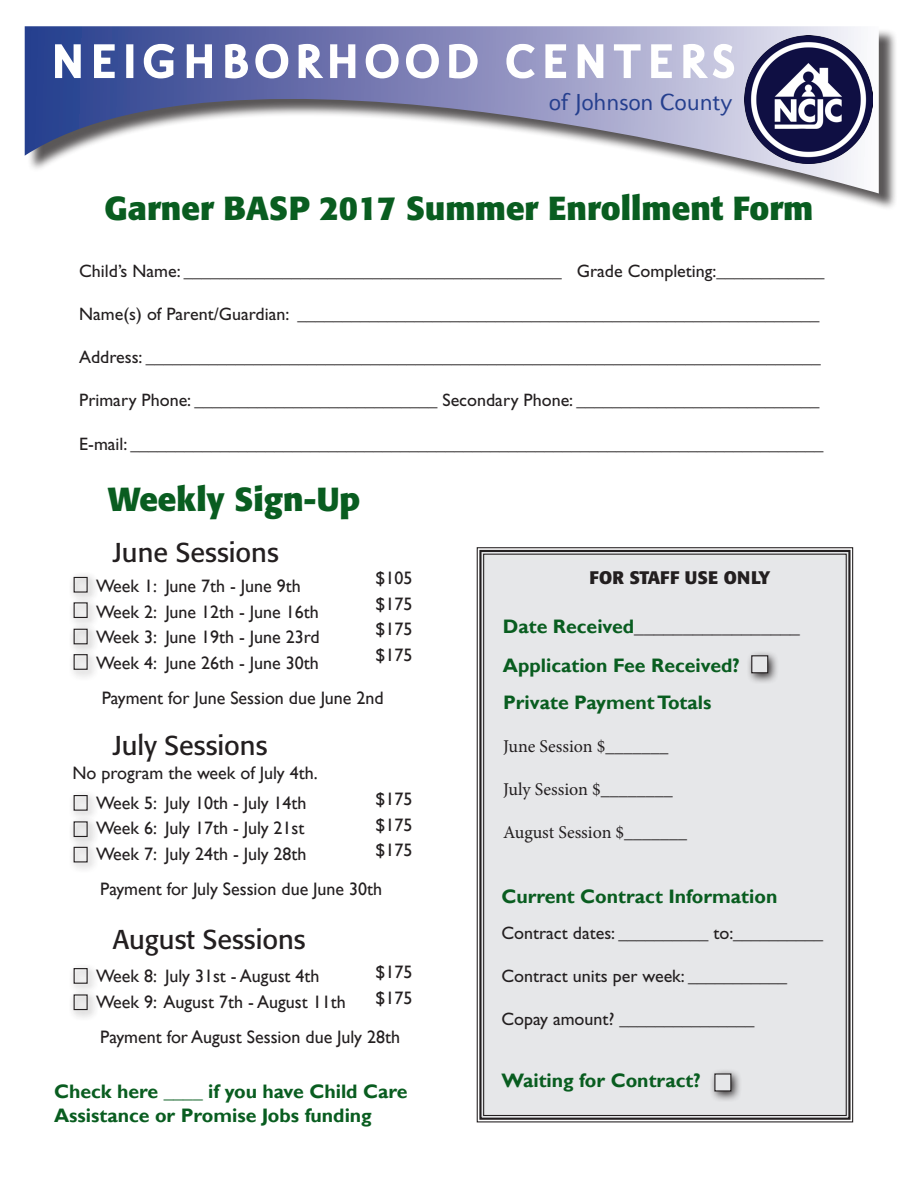
<style>
.page{position:relative;width:918px;height:1188px;background:#fff}
.page>*{position:absolute;margin:0;border:0;box-sizing:border-box;transform-origin:0 0}
.t1{font:45px "Molengo";letter-spacing:.19em;color:#fff}
.t2{font:700 33px "Formata";color:#095d20}
.t3{font:27px "Formata";color:#231f20}
.t4{font:23.85px "Molengo";color:#253f8e}
.t5{font:700 19.5px "Gill Sans";color:#095d20}
.t6{font:700 19.5px "Gill Sans";color:#231f20}
.t7{font:18px "Gill Sans Std";color:#231f20}
.t8{font:18px "Gill Sans";color:#231f20}
.t9{font:18px "Minion Pro";color:#231f20}
.t10{font:700 18px "Formata";letter-spacing:.02em;color:#231f20}
.s1{color:#095d20}
</style>
<div class="page">
<div style="left:27px;top:29px;width:870px;height:183px;background:#231f20;opacity:.75"></div>
<svg style="left:25px;top:26px;width:854px;height:168px"></svg>
<svg style="left:53px;top:43px;width:29px;height:37px"></svg>
<svg style="left:92px;top:43px;width:24px;height:37px"></svg>
<div style="left:126px;top:44px;width:7px;height:34px;border:3px solid #fff"></div>
<svg style="left:142px;top:42px;width:35px;height:38px"></svg>
<svg style="left:185px;top:43px;width:29px;height:37px"></svg>
<svg style="left:222px;top:42px;width:68px;height:39px"></svg>
<svg style="left:297px;top:42px;width:60px;height:38px"></svg>
<svg style="left:364px;top:42px;width:77px;height:39px"></svg>
<svg style="left:448px;top:42px;width:32px;height:38px"></svg>
<svg style="left:504px;top:42px;width:33px;height:39px"></svg>
<svg style="left:544px;top:43px;width:24px;height:37px"></svg>
<svg style="left:576px;top:43px;width:29px;height:37px"></svg>
<svg style="left:612px;top:43px;width:30px;height:37px"></svg>
<svg style="left:650px;top:43px;width:23px;height:37px"></svg>
<svg style="left:682px;top:42px;width:54px;height:38px"></svg>
<img style="left:744px;top:35px;width:129px;height:129px">
<div style="left:68px;top:572px;width:31px;height:32px;background:#231f20;opacity:.9"></div>
<div style="left:74px;top:577px;width:14px;height:16px;border:1px solid #231f20"></div>
<div style="left:68px;top:597px;width:31px;height:32px;background:#231f20;opacity:.75"></div>
<div style="left:74px;top:602px;width:14px;height:16px;border:1px solid #231f20"></div>
<div style="left:68px;top:623px;width:31px;height:32px;background:#231f20;opacity:.9"></div>
<div style="left:74px;top:629px;width:14px;height:15px;border:1px solid #231f20"></div>
<div style="left:68px;top:649px;width:31px;height:32px;background:#f3f3f3"></div>
<div style="left:74px;top:654px;width:14px;height:16px;border:1px solid #231f20"></div>
<div style="left:68px;top:963px;width:31px;height:32px;background:#f3f3f3"></div>
<div style="left:74px;top:968px;width:14px;height:16px;border:1px solid #231f20"></div>
<div style="left:68px;top:989px;width:31px;height:32px;background:#231f20;opacity:.9"></div>
<div style="left:74px;top:994px;width:14px;height:16px;border:1px solid #231f20"></div>
<div style="left:476px;top:547px;width:378px;height:576px;background:#e6e7e9"></div>
<div style="left:479px;top:550px;width:372px;height:570px;border:2px solid #231f20"></div>
<div style="left:589px;top:569px;width:188px;height:18px;background:#e6e7e9"></div>
<div style="left:746px;top:650px;width:33px;height:35px;background:#231f20;opacity:.9"></div>
<div style="left:752px;top:656px;width:16px;height:17px;background:#e6e7e9"></div>
<div style="left:751px;top:655px;width:17px;height:18px;border:1px solid #231f20"></div>
<div style="left:709px;top:1068px;width:34px;height:35px;background:#231f20;opacity:.9"></div>
<div style="left:715px;top:1074px;width:16px;height:17px;background:#e6e7e9"></div>
<div style="left:714px;top:1073px;width:17px;height:19px;border:1px solid #231f20"></div>
<div style="left:68px;top:790px;width:31px;height:32px;background:#f3f3f3"></div>
<div style="left:74px;top:795px;width:14px;height:16px;border:1px solid #231f20"></div>
<div style="left:68px;top:816px;width:31px;height:32px;background:#231f20;opacity:.9"></div>
<div style="left:74px;top:821px;width:14px;height:16px;border:1px solid #231f20"></div>
<div style="left:68px;top:842px;width:31px;height:31px;background:#231f20;opacity:.75"></div>
<p class="t1" style="left:53px;top:34px;width:683px">NEIGHBORHOOD CENTERS</p>
<p class="t4" style="left:549px;top:87px;width:185px">of Johnson County</p>
<p class="t2" style="left:105px;top:187px;width:710px">Garner BASP 2017 Summer Enrollment Form</p>
<p class="t7" style="left:79px;top:260px;width:747px">Child’s Name: __________________________________________ Grade Completing:____________</p>
<p class="t7" style="left:79px;top:304px;width:742px">Name(s) of Parent/Guardian: __________________________________________________________</p>
<p class="t7" style="left:79px;top:347px;width:743px">Address: ___________________________________________________________________________</p>
<p class="t7" style="left:79px;top:390px;width:742px">Primary Phone: ___________________________ Secondary Phone: ___________________________</p>
<p class="t7" style="left:79px;top:433px;width:746px">E-mail: _____________________________________________________________________________</p>
<p class="t2" style="left:108px;top:479px;width:254px">Weekly Sign-Up</p>
<p class="t3" style="left:113px;top:536px;width:167px">June Sessions</p>
<p class="t8" style="left:96px;top:576px;width:206px">Week 1: June 7th - June 9th</p>
<p class="t8" style="left:96px;top:601px;width:224px">Week 2: June 12th - June 16th</p>
<p class="t8" style="left:96px;top:627px;width:225px">Week 3: June 19th - June 23rd</p>
<p class="t8" style="left:96px;top:652px;width:224px">Week 4: June 26th - June 30th</p>
<p class="t8" style="left:376px;top:568px;width:38px">$105</p>
<p class="t8" style="left:376px;top:593px;width:38px">$175</p>
<p class="t8" style="left:376px;top:619px;width:38px">$175</p>
<p class="t8" style="left:376px;top:644px;width:38px">$175</p>
<p class="t8" style="left:102px;top:688px;width:284px">Payment for June Session due June 2nd</p>
<p class="t3" style="left:113px;top:729px;width:156px">July Sessions</p>
<p class="t8" style="left:72px;top:762px;width:247px">No program the week of July 4th.</p>
<p class="t8" style="left:96px;top:792px;width:212px">Week 5: July 10th - July 14th</p>
<p class="t8" style="left:96px;top:818px;width:210px">Week 6: July 17th - July 21st</p>
<p class="t8" style="left:96px;top:843px;width:212px">Week 7: July 24th - July 28th</p>
<p class="t8" style="left:376px;top:789px;width:38px">$175</p>
<p class="t8" style="left:376px;top:814px;width:38px">$175</p>
<p class="t8" style="left:376px;top:840px;width:38px">$175</p>
<p class="t8" style="left:100px;top:879px;width:283px">Payment for July Session due June 30th</p>
<p class="t3" style="left:113px;top:923px;width:194px">August Sessions</p>
<p class="t8" style="left:96px;top:965px;width:225px">Week 8: July 31st - August 4th</p>
<p class="t8" style="left:96px;top:991px;width:251px">Week 9: August 7th - August 11th</p>
<p class="t8" style="left:376px;top:962px;width:38px">$175</p>
<p class="t8" style="left:376px;top:987px;width:38px">$175</p>
<p class="t8" style="left:100px;top:1026px;width:301px">Payment for August Session due July 28th</p>
<p class="t5" style="left:54px;top:1080px;width:355px">Check here ____ if you have Child Care</p>
<p class="t5" style="left:54px;top:1103px;width:319px">Assistance or Promise Jobs funding</p>
<p class="t10" style="left:589px;top:566px;width:183px">FOR STAFF USE ONLY</p>
<p class="t6" style="left:503px;top:615px;width:299px"><span class="s1">Date Received</span>_________________</p>
<p class="t5" style="left:503px;top:654px;width:239px">Application Fee Received?</p>
<p class="t5" style="left:503px;top:690px;width:210px">Private Payment Totals</p>
<p class="t9" style="left:503px;top:734px;width:167px">June Session $_______</p>
<p class="t9" style="left:503px;top:777px;width:171px">July Session $________</p>
<p class="t9" style="left:503px;top:820px;width:186px">August Session $_______</p>
<p class="t5" style="left:501px;top:885px;width:277px">Current Contract Information</p>
<p class="t7" style="left:501px;top:923px;width:323px">Contract dates: __________ to:__________</p>
<p class="t7" style="left:501px;top:966px;width:287px">Contract units per week: ___________</p>
<p class="t7" style="left:501px;top:1009px;width:255px">Copay amount? _______________</p>
<p class="t5" style="left:501px;top:1069px;width:201px">Waiting for Contract?</p>
</div>
